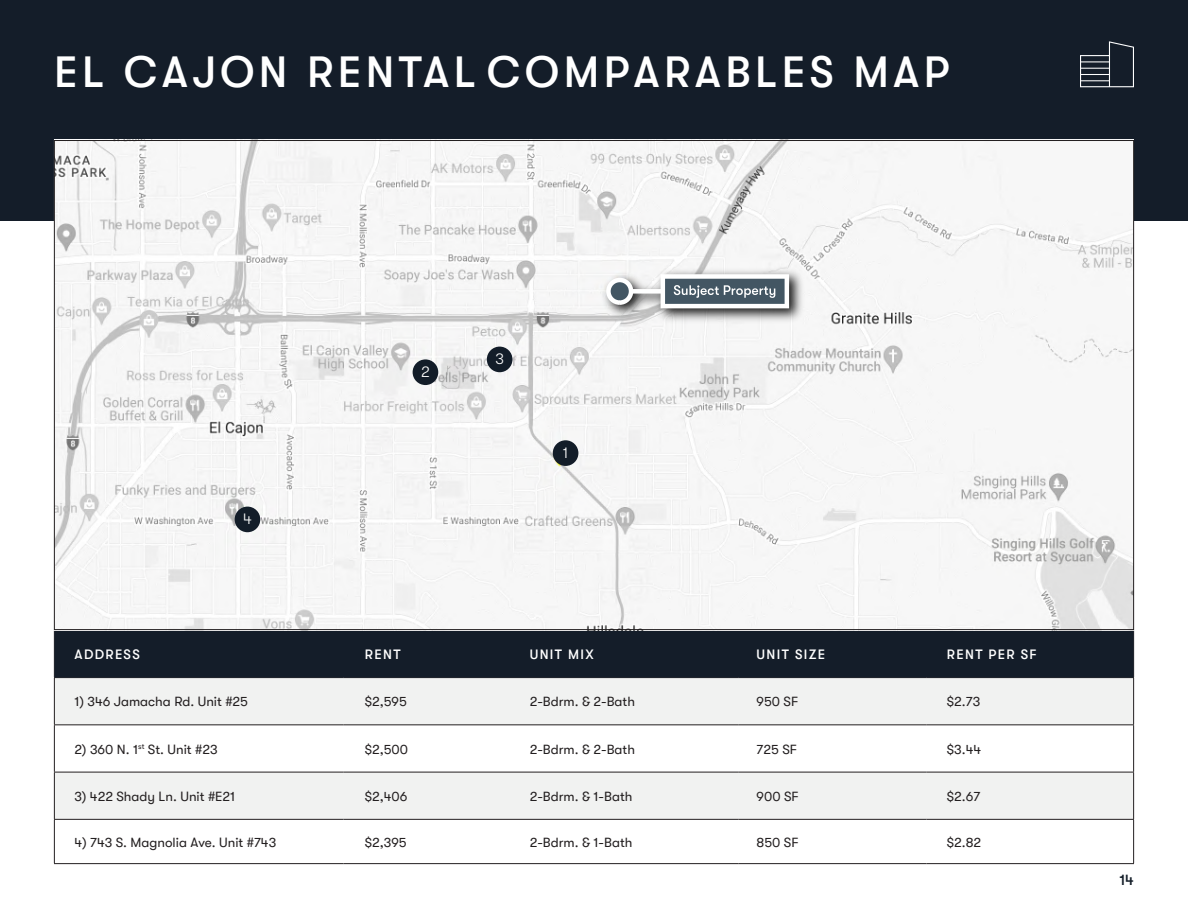
<style>
.page{position:relative;width:1188px;height:918px;background:#fff}
.page>*{position:absolute;margin:0;border:0;box-sizing:border-box;transform-origin:0 0}
.t1{font:500 43.5px "GT Walsheim Pro";letter-spacing:.1em;color:#fff}
.t2{font:300 15.45px "GT Walsheim Pro";color:#fff}
.t3{font:500 15px "GT Walsheim Pro";color:#141e29}
.t4{font:13.5px "GT Walsheim Pro";color:#231f20}
.t5{font:500 13.5px "GT Walsheim Pro";letter-spacing:.1em;color:#fff}
</style>
<div class="page">
<div style="left:0;top:0;width:1188px;height:220px;background:#141d29"></div>
<svg style="left:1080px;top:41px;width:54px;height:46px"></svg>
<svg style="left:55px;top:678px;width:1078px;height:141px;fill:#f1f2f1"></svg>
<hr style="left:54px;top:678px;width:1px;height:46px;background:#231f20">
<hr style="left:54px;top:724px;width:289px;height:1px;background:#231f20">
<hr style="left:54px;top:725px;width:1px;height:47px;background:#231f20">
<hr style="left:343px;top:724px;width:197px;height:1px;background:#231f20">
<hr style="left:540px;top:724px;width:199px;height:1px;background:#231f20">
<hr style="left:739px;top:724px;width:188px;height:1px;background:#231f20">
<hr style="left:927px;top:724px;width:207px;height:1px;background:#231f20">
<hr style="left:54px;top:772px;width:289px;height:1px;background:#231f20">
<hr style="left:54px;top:772px;width:1px;height:47px;background:#231f20">
<hr style="left:343px;top:772px;width:197px;height:1px;background:#231f20">
<hr style="left:540px;top:772px;width:199px;height:1px;background:#231f20">
<hr style="left:739px;top:772px;width:188px;height:1px;background:#231f20">
<hr style="left:927px;top:772px;width:207px;height:1px;background:#231f20">
<hr style="left:54px;top:819px;width:289px;height:1px;background:#231f20">
<hr style="left:54px;top:820px;width:1px;height:43px;background:#231f20">
<hr style="left:343px;top:819px;width:197px;height:1px;background:#231f20">
<hr style="left:540px;top:819px;width:199px;height:1px;background:#231f20">
<hr style="left:739px;top:819px;width:188px;height:1px;background:#231f20">
<hr style="left:927px;top:819px;width:207px;height:1px;background:#231f20">
<hr style="left:54px;top:863px;width:289px;height:1px;background:#231f20">
<hr style="left:343px;top:863px;width:197px;height:1px;background:#231f20">
<hr style="left:540px;top:863px;width:199px;height:1px;background:#231f20">
<hr style="left:739px;top:863px;width:188px;height:1px;background:#231f20">
<hr style="left:927px;top:863px;width:207px;height:1px;background:#231f20">
<hr style="left:1133px;top:678px;width:1px;height:46px;background:#231f20">
<hr style="left:1133px;top:725px;width:1px;height:47px;background:#231f20">
<hr style="left:1133px;top:772px;width:1px;height:47px;background:#231f20">
<hr style="left:1133px;top:820px;width:1px;height:43px;background:#231f20">
<div style="left:54px;top:631px;width:1080px;height:47px;background:#141d29"></div>
<img style="left:54px;top:142px;width:1080px;height:489px">
<div style="left:553px;top:440px;width:25px;height:26px;background:#131d29;border-radius:50%"></div>
<div style="left:413px;top:359px;width:25px;height:26px;background:#131d29;border-radius:50%"></div>
<div style="left:487px;top:347px;width:25px;height:25px;background:#131d29;border-radius:50%"></div>
<div style="left:235px;top:507px;width:25px;height:25px;background:#131d29;border-radius:50%"></div>
<img style="left:597px;top:265px;width:210px;height:61px">
<div style="left:620px;top:289px;width:53px;height:5px;background:#fff"></div>
<svg style="left:606px;top:278px;width:27px;height:27px"></svg>
<svg style="left:661px;top:274px;width:128px;height:34px"></svg>
<h1 class="t1" style="left:54px;top:48px;width:897px">EL CAJON RENTAL COMPARABLES MAP</h1>
<p class="t2" style="left:243px;top:510px;width:10px">4</p>
<p class="t5" style="left:75px;top:647px;width:67px">ADDRESS</p>
<p class="t4" style="left:75px;top:694px;width:175px">1) 346 Jamacha Rd. Unit #25</p>
<p class="t4" style="left:75px;top:741px;width:145px">2) 360 N. 1<sup>st</sup> St. Unit #23</p>
<p class="t4" style="left:75px;top:789px;width:162px">3) 422 Shady Ln. Unit #E21</p>
<p class="t4" style="left:75px;top:835px;width:203px">4) 743 S. Magnolia Ave. Unit #743</p>
<p class="t2" style="left:421px;top:363px;width:10px">2</p>
<p class="t2" style="left:495px;top:350px;width:10px">3</p>
<p class="t2" style="left:563px;top:444px;width:7px">1</p>
<p class="t5" style="left:365px;top:647px;width:37px">RENT</p>
<p class="t4" style="left:365px;top:694px;width:44px">$2,595</p>
<p class="t4" style="left:365px;top:741px;width:45px">$2,500</p>
<p class="t4" style="left:365px;top:789px;width:44px">$2,406</p>
<p class="t4" style="left:365px;top:835px;width:43px">$2,395</p>
<p class="t5" style="left:530px;top:647px;width:66px">UNIT MIX</p>
<p class="t4" style="left:530px;top:694px;width:107px">2-Bdrm. &amp; 2-Bath</p>
<p class="t4" style="left:530px;top:741px;width:107px">2-Bdrm. &amp; 2-Bath</p>
<p class="t4" style="left:530px;top:789px;width:104px">2-Bdrm. &amp; 1-Bath</p>
<p class="t4" style="left:530px;top:835px;width:104px">2-Bdrm. &amp; 1-Bath</p>
<p class="t5" style="left:757px;top:647px;width:70px">UNIT SIZE</p>
<p class="t4" style="left:757px;top:694px;width:43px">950 SF</p>
<p class="t4" style="left:757px;top:741px;width:42px">725 SF</p>
<p class="t4" style="left:757px;top:789px;width:44px">900 SF</p>
<p class="t4" style="left:757px;top:835px;width:43px">850 SF</p>
<p class="t5" style="left:947px;top:647px;width:91px">RENT PER SF</p>
<p class="t4" style="left:947px;top:694px;width:35px">$2.73</p>
<p class="t4" style="left:947px;top:741px;width:36px">$3.44</p>
<p class="t4" style="left:947px;top:789px;width:35px">$2.67</p>
<p class="t4" style="left:947px;top:835px;width:36px">$2.82</p>
<p class="t3" style="left:1119px;top:871px;width:16px">14</p>
</div>
